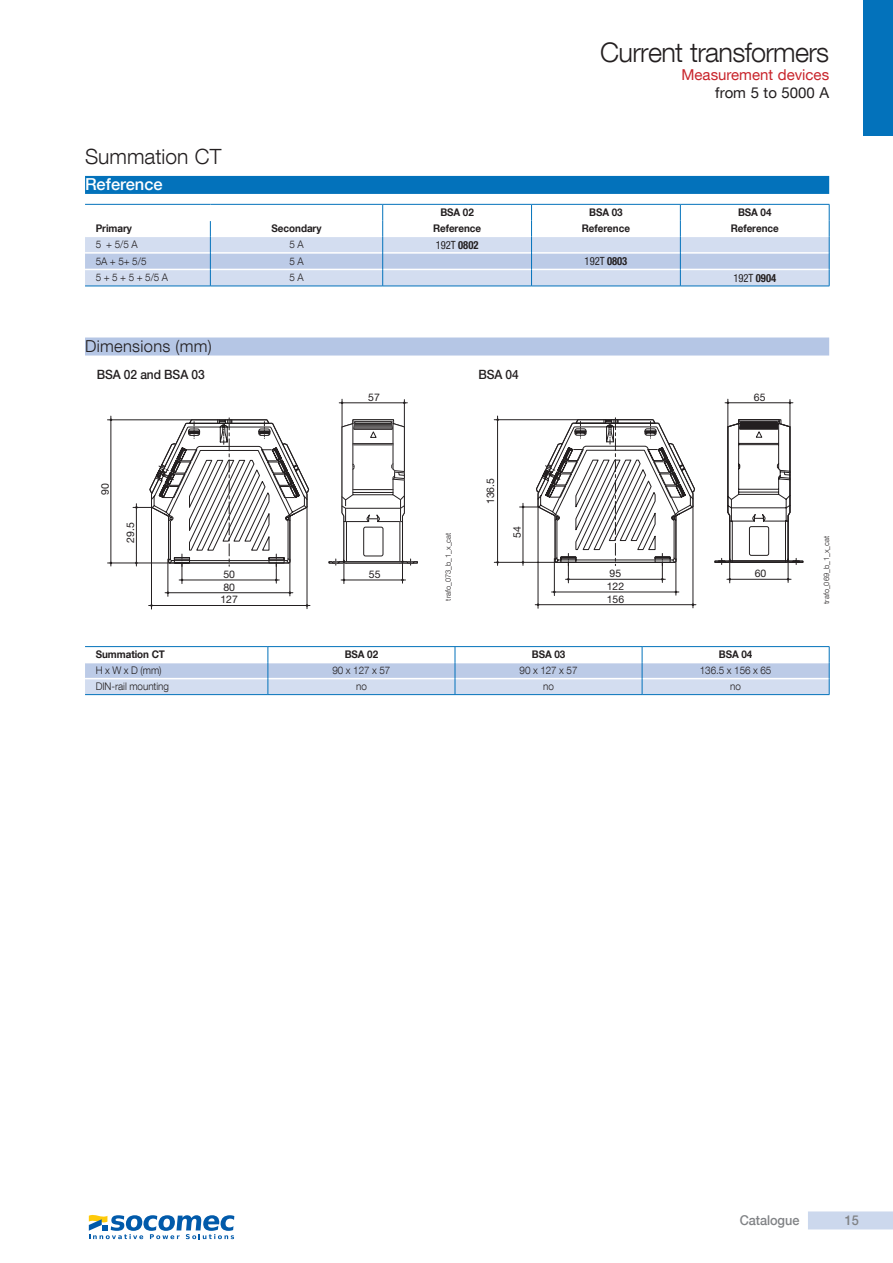
<style>
.page{position:relative;width:893px;height:1263px;background:#fff}
.page>*{position:absolute;margin:0;border:0;box-sizing:border-box;transform-origin:0 0}
.t1{font:300 27px "Helvetica Neue LT Com";letter-spacing:-.025em;color:#231f20}
.t2{font:300 21px "Helvetica Neue LT Com";color:#231f20}
.t3{font:300 16.5px "Helvetica Neue LT Com";letter-spacing:.02em;color:#231f20}
.t4{font:500 16.5px "Helvetica Neue LT Com";color:#fff}
.t5{font:15px "Helvetica Neue LT Com";color:#c8242b}
.t6{font:15px "Helvetica Neue LT Com";color:#231f20}
.t7{font:500 13.5px "Helvetica Neue LT Com";letter-spacing:-.005em;color:#808285;scale:.94 1}
.t8{font:500 12.75px "Helvetica Neue LT Com";letter-spacing:-.005em;color:#231f20;scale:.94 1}
.t9{font:condensed 11.25px "Helvetica Neue LT Com";color:#231f20;scale:.94 1}
.t10{font:300 10.5px "Helvetica Neue LT Com";letter-spacing:-.005em;color:#231f20;scale:.94 1}
.t11{font:700 10.5px "Helvetica Neue LT Com";letter-spacing:-.005em;color:#231f20;scale:.94 1}
.t12{font:10.5px/12.8px "Helvetica Neue LT Com";color:#231f20}
.t13{font:300 7.5px "Helvetica Neue LT Com";color:#231f20}
.s1{font-weight:700}
</style>
<div class="page">
<div style="left:808px;top:1211px;width:85px;height:18px;background:#ccd8ed"></div>
<div style="left:863px;top:0;width:30px;height:136px;background:#0372bb"></div>
<div style="left:85px;top:176px;width:744px;height:18px;background:#0372bb"></div>
<hr style="left:85px;top:204px;width:125px;height:1px;background:#0372bb">
<hr style="left:210px;top:204px;width:173px;height:1px;background:#0372bb">
<hr style="left:383px;top:204px;width:148px;height:1px;background:#0372bb">
<hr style="left:531px;top:204px;width:149px;height:1px;background:#0372bb">
<hr style="left:680px;top:204px;width:149px;height:1px;background:#0372bb">
<svg style="left:85px;top:205px;width:745px;height:81px"></svg>
<hr style="left:85px;top:286px;width:125px;height:1px;background:#0372bb">
<hr style="left:210px;top:286px;width:173px;height:1px;background:#0372bb">
<hr style="left:383px;top:286px;width:148px;height:1px;background:#0372bb">
<hr style="left:531px;top:286px;width:149px;height:1px;background:#0372bb">
<hr style="left:680px;top:286px;width:149px;height:1px;background:#0372bb">
<hr style="left:111px;top:416px;width:1px;height:150px;background:#231f20">
<hr style="left:149px;top:605px;width:161px;height:1px;background:#231f20">
<hr style="left:107px;top:420px;width:85px;height:1px;background:#231f20">
<hr style="left:108px;top:563px;width:62px;height:1px;background:#231f20">
<hr style="left:151px;top:506px;width:1px;height:103px;background:#231f20">
<hr style="left:307px;top:506px;width:1px;height:103px;background:#231f20">
<hr style="left:165px;top:592px;width:128px;height:1px;background:#231f20">
<hr style="left:168px;top:559px;width:1px;height:37px;background:#231f20">
<hr style="left:290px;top:559px;width:1px;height:37px;background:#231f20">
<svg style="left:133px;top:418px;width:177px;height:166px"></svg>
<svg style="left:329px;top:399px;width:89px;height:185px"></svg>
<hr style="left:497px;top:416px;width:1px;height:149px;background:#231f20">
<hr style="left:535px;top:604px;width:161px;height:1px;background:#231f20">
<hr style="left:494px;top:419px;width:85px;height:1px;background:#231f20">
<hr style="left:494px;top:562px;width:62px;height:1px;background:#231f20">
<hr style="left:538px;top:506px;width:1px;height:102px;background:#231f20">
<hr style="left:693px;top:506px;width:1px;height:102px;background:#231f20">
<hr style="left:551px;top:592px;width:128px;height:1px;background:#231f20">
<hr style="left:554px;top:558px;width:1px;height:38px;background:#231f20">
<hr style="left:676px;top:558px;width:1px;height:37px;background:#231f20">
<svg style="left:520px;top:399px;width:283px;height:184px"></svg>
<div style="left:85px;top:337px;width:744px;height:18px;background:#b5c6e5"></div>
<hr style="left:85px;top:646px;width:183px;height:1px;background:#0372bb">
<hr style="left:268px;top:646px;width:187px;height:1px;background:#0372bb">
<hr style="left:455px;top:646px;width:187px;height:1px;background:#0372bb">
<hr style="left:642px;top:646px;width:187px;height:1px;background:#0372bb">
<svg style="left:85px;top:647px;width:745px;height:48px"></svg>
<hr style="left:85px;top:694px;width:183px;height:1px;background:#0372bb">
<hr style="left:268px;top:694px;width:187px;height:1px;background:#0372bb">
<hr style="left:455px;top:694px;width:187px;height:1px;background:#0372bb">
<hr style="left:642px;top:694px;width:187px;height:1px;background:#0372bb">
<svg style="left:89px;top:1215px;width:145px;height:24px"></svg>
<h2 class="t2" style="left:85px;top:144px;width:138px">Summation CT</h2>
<h3 class="t4" style="left:85px;top:175px;width:79px">Reference</h3>
<h1 class="t1" style="left:600px;top:36px;width:230px">Current transformers</h1>
<h3 class="t5" style="left:681px;top:65px;width:149px">Measurement devices</h3>
<h3 class="t6" style="left:715px;top:83px;width:115px">from 5 to 5000 A</h3>
<p class="t11" style="left:440px;top:206px;width:37px">BSA 02</p>
<p class="t11" style="left:589px;top:206px;width:37px">BSA 03</p>
<p class="t11" style="left:738px;top:206px;width:37px">BSA 04</p>
<p class="t11" style="left:96px;top:222px;width:40px">Primary</p>
<p class="t11" style="left:272px;top:222px;width:55px">Secondary</p>
<p class="t11" style="left:433px;top:222px;width:53px">Reference</p>
<p class="t11" style="left:582px;top:222px;width:53px">Reference</p>
<p class="t11" style="left:731px;top:222px;width:53px">Reference</p>
<p class="t10" style="left:96px;top:238px;width:46px">5 + 5/5 A</p>
<p class="t10" style="left:289px;top:238px;width:17px">5 A</p>
<p class="t9" style="left:436px;top:238px;width:47px">192T <span class="s1">0802</span></p>
<p class="t10" style="left:96px;top:255px;width:56px">5A + 5+ 5/5</p>
<p class="t10" style="left:289px;top:255px;width:17px">5 A</p>
<p class="t9" style="left:585px;top:255px;width:47px">192T <span class="s1">0803</span></p>
<p class="t10" style="left:96px;top:271px;width:79px">5 +5 +5 +5/5 A</p>
<p class="t10" style="left:289px;top:271px;width:17px">5 A</p>
<p class="t9" style="left:733px;top:271px;width:47px">192T <span class="s1">0904</span></p>
<h3 class="t3" style="left:85px;top:336px;width:128px">Dimensions (mm)</h3>
<p class="t8" style="left:97px;top:367px;width:116px">BSA 02 and BSA 03</p>
<p class="t8" style="left:478px;top:367px;width:45px">BSA 04</p>
<p class="t12" style="left:368px;top:390px;width:13px">57</p>
<p class="t12" style="left:754px;top:390px;width:13px">65</p>
<p class="t12" style="left:98px;top:495px;width:13px;rotate:-90deg">90</p>
<p class="t12" style="left:484px;top:504px;width:28px;rotate:-90deg">136.5</p>
<p class="t12" style="left:124px;top:543px;width:22px;rotate:-90deg">29.5</p>
<p class="t12" style="left:220px;top:567px;width:19px">50<br>80<br>127</p>
<p class="t12" style="left:369px;top:567px;width:13px">55</p>
<p class="t13" style="left:443px;top:601px;width:69px;rotate:-90deg">trafo_073_b_1_x_cat</p>
<p class="t12" style="left:510px;top:538px;width:13px;rotate:-90deg">54</p>
<p class="t12" style="left:607px;top:567px;width:19px">95<br>122<br>156</p>
<p class="t12" style="left:755px;top:567px;width:13px">60</p>
<p class="t11" style="left:96px;top:648px;width:75px">Summation CT</p>
<p class="t11" style="left:345px;top:648px;width:37px">BSA 02</p>
<p class="t11" style="left:532px;top:648px;width:37px">BSA 03</p>
<p class="t11" style="left:719px;top:648px;width:37px">BSA 04</p>
<p class="t10" style="left:96px;top:664px;width:72px">H x W x D (mm)</p>
<p class="t10" style="left:332px;top:664px;width:63px">90 x 127 x 57</p>
<p class="t10" style="left:519px;top:664px;width:63px">90 x 127 x 57</p>
<p class="t10" style="left:700px;top:664px;width:78px">136.5 x 156 x 65</p>
<p class="t10" style="left:96px;top:680px;width:80px">DIN-rail mounting</p>
<p class="t10" style="left:356px;top:680px;width:13px">no</p>
<p class="t10" style="left:543px;top:680px;width:13px">no</p>
<p class="t10" style="left:730px;top:680px;width:13px">no</p>
<p class="t13" style="left:822px;top:604px;width:69px;rotate:-90deg">trafo_069_b_1_x_cat</p>
<p class="t7" style="left:740px;top:1212px;width:65px">Catalogue</p>
<p class="t7" style="left:845px;top:1212px;width:16px">15</p>
</div>
